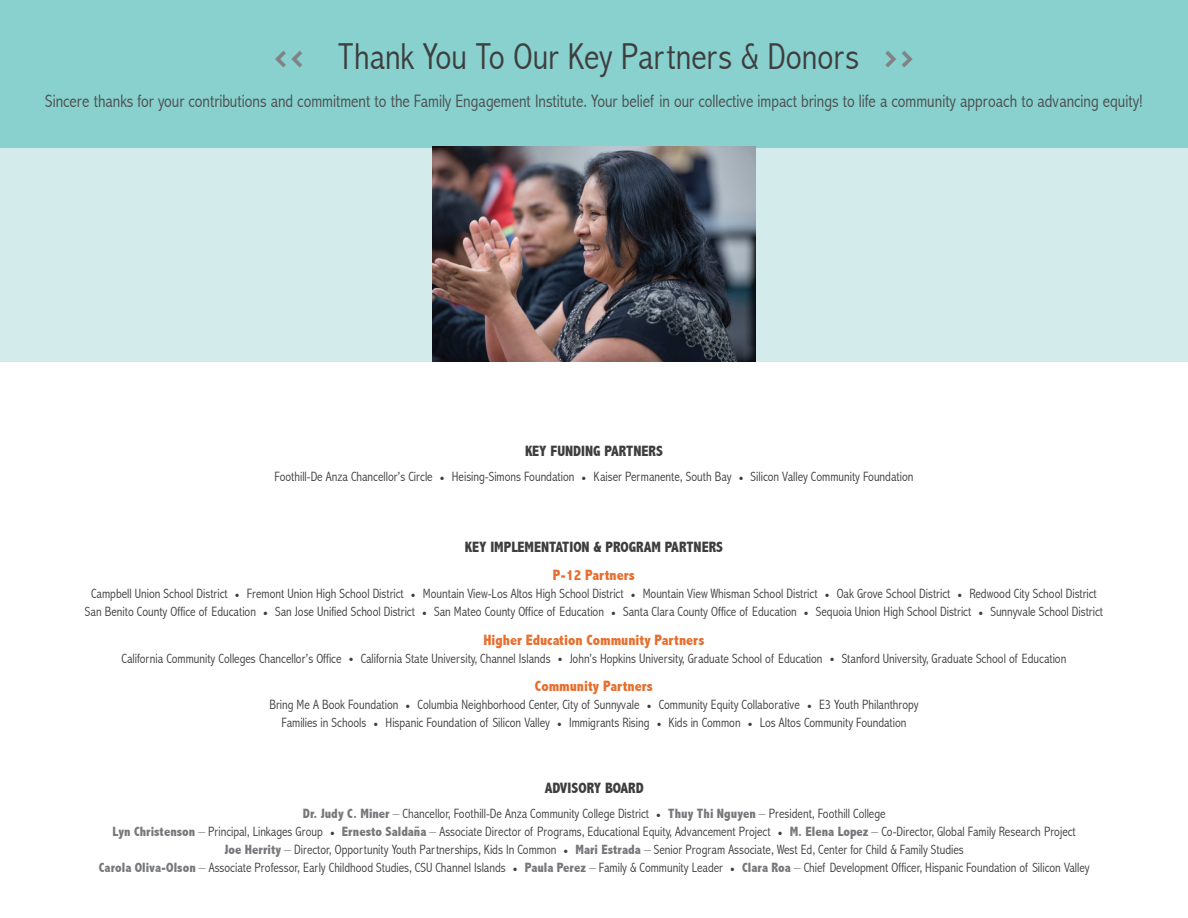
<style>
.page{position:relative;width:1188px;height:918px;background:#fff}
.page>*{position:absolute;margin:0;border:0;box-sizing:border-box;transform-origin:0 0}
.t1{font:300 condensed 37.5px "Abadi";color:#3e3e3f}
.t2{font:300 condensed 18px "Abadi";color:#4b4c4d}
.t3{font:800 condensed 15px "Abadi";color:#3e3e3f}
.t4{font:800 condensed 15px "Abadi";color:#e76e2e}
.t5{font:300 condensed 13.5px/18px "Abadi";color:#3e3e3f;text-align:center}
.s1{font-family:"Aqua Grotesque";font-weight:400;font-stretch:normal;font-size:34.5px;color:#808285}
.s2{font-weight:800;color:#76787b}
</style>
<div class="page">
<div style="left:0;top:147px;width:1188px;height:215px;background:#d3eceb"></div>
<div style="left:0;top:0;width:1188px;height:147px;background:#89d1ce"></div>
<img style="left:433px;top:147px;width:322px;height:215px">
<h1 class="t1" style="left:272px;top:37px;width:645px"><span class="s1">&lt;&lt;</span> Thank You To Our Key Partners &amp; Donors <span class="s1">&gt;&gt;</span></h1>
<h2 class="t2" style="left:45px;top:91px;width:1099px">Sincere thanks for your contributions and commitment to the Family Engagement Institute. Your belief in our collective impact brings to life a community approach to advancing equity!</h2>
<p class="t3" style="left:525px;top:443px;width:139px">KEY FUNDING PARTNERS</p>
<p class="t5" style="left:275px;top:468px;width:640px">Foothill-De Anza Chancellor’s Circle • Heising-Simons Foundation • Kaiser Permanente, South Bay • Silicon Valley Community Foundation</p>
<p class="t3" style="left:465px;top:539px;width:260px">KEY IMPLEMENTATION &amp; PROGRAM PARTNERS</p>
<p class="t4" style="left:553px;top:567px;width:84px">P-12 Partners</p>
<p class="t5" style="left:85px;top:585px;width:1020px">Campbell Union School District • Fremont Union High School District • Mountain View-Los Altos High School District • Mountain View Whisman School District • Oak Grove School District • Redwood City School District<br>San Benito County Office of Education • San Jose Unified School District • San Mateo County Office of Education • Santa Clara County Office of Education • Sequoia Union High School District • Sunnyvale School District</p>
<p class="t4" style="left:483px;top:632px;width:223px">Higher Education Community Partners</p>
<p class="t5" style="left:122px;top:650px;width:946px">California Community Colleges Chancellor’s Office • California State University, Channel Islands • John’s Hopkins University, Graduate School of Education • Stanford University, Graduate School of Education</p>
<p class="t4" style="left:535px;top:678px;width:120px">Community Partners</p>
<p class="t5" style="left:269px;top:696px;width:651px">Bring Me A Book Foundation • Columbia Neighborhood Center, City of Sunnyvale • Community Equity Collaborative • E3 Youth Philanthropy<br>Families in Schools • Hispanic Foundation of Silicon Valley • Immigrants Rising • Kids in Common • Los Altos Community Foundation</p>
<p class="t3" style="left:545px;top:779px;width:101px">ADVISORY BOARD</p>
<p class="t5" style="left:99px;top:805px;width:992px"><span class="s2">Dr. Judy C. Miner</span> – Chancellor, Foothill-De Anza Community College District • <span class="s2">Thuy Thi Nguyen</span> – President, Foothill College<br><span class="s2">Lyn Christenson</span> – Principal, Linkages Group • <span class="s2">Ernesto Saldaña</span> – Associate Director of Programs, Educational Equity, Advancement Project • <span class="s2">M. Elena Lopez</span> – Co-Director, Global Family Research Project<br><span class="s2">Joe Herrity</span> – Director, Opportunity Youth Partnerships, Kids In Common • <span class="s2">Mari Estrada</span> – Senior Program Associate, West Ed, Center for Child &amp; Family Studies<br><span class="s2">Carola Oliva-Olson</span> – Associate Professor, Early Childhood Studies, CSU Channel Islands • <span class="s2">Paula Perez</span> – Family &amp; Community Leader • <span class="s2">Clara Roa</span> – Chief Development Officer, Hispanic Foundation of Silicon Valley</p>
</div>
